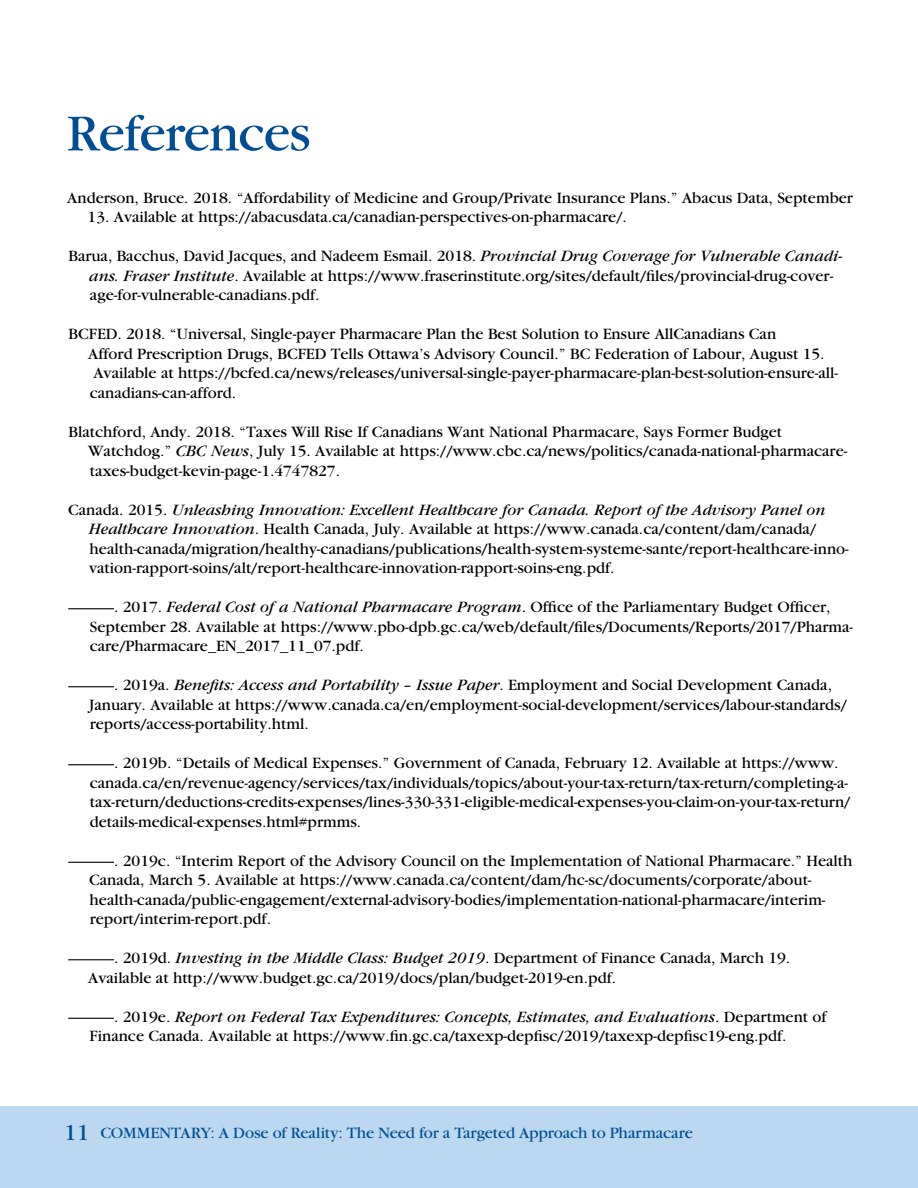
<style>
.page{position:relative;width:918px;height:1188px;background:#fff}
.page>*{position:absolute;margin:0;border:0;box-sizing:border-box;transform-origin:0 0}
.t1{font:54px "Garamond";letter-spacing:-.02em;color:#004e93}
.t2{font:16.5px/19.5px "Garamond";color:#000}
.t3{font:16.5px "Garamond";letter-spacing:-.01em;color:#004e93}
.s1{font-style:italic}
.s2{font-size:24px}
</style>
<div class="page">
<div style="left:0;top:1106px;width:918px;height:82px;background:#bcd7f0"></div>
<hr style="left:69px;top:608px;width:45px;height:1px;background:#000">
<hr style="left:69px;top:686px;width:45px;height:1px;background:#000">
<hr style="left:69px;top:764px;width:45px;height:1px;background:#000">
<hr style="left:69px;top:862px;width:45px;height:1px;background:#000">
<hr style="left:69px;top:959px;width:45px;height:1px;background:#000">
<hr style="left:69px;top:1018px;width:45px;height:1px;background:#000">
<h1 class="t1" style="left:67px;top:105px;width:245px">References</h1>
<p class="t2" style="left:67px;top:188px;width:787px">Anderson, Bruce. 2018. “Affordability of Medicine and Group/Private Insurance Plans.” Abacus Data, September</p>
<p class="t2" style="left:88px;top:208px;width:541px">13. Available at https://abacusdata.ca/canadian-perspectives-on-pharmacare/.</p>
<p class="t2" style="left:89px;top:247px;width:755px;text-indent:-21px">Barua, Bacchus, David Jacques, and Nadeem Esmail. 2018. <span class="s1">Provincial Drug Coverage for Vulnerable Canadi&shy;ans. Fraser Institute</span>. Available at https://www.fraserinstitute.org/sites/default/files/provincial-drug-cover&shy;age-for-vulnerable-canadians.pdf.</p>
<p class="t2" style="left:69px;top:325px;width:709px">BCFED. 2018. “Universal, Single-payer Pharmacare Plan the Best Solution to Ensure AllCanadians Can</p>
<p class="t2" style="left:88px;top:344px;width:738px">Afford Prescription Drugs, BCFED Tells Ottawa’s Advisory Council.” BC Federation of Labour, August 15.</p>
<p class="t2" style="left:93px;top:364px;width:746px">Available at https://bcfed.ca/news/releases/universal-single-payer-pharmacare-plan-best-solution-ensure-all-</p>
<p class="t2" style="left:90px;top:383px;width:148px">canadians-can-afford.</p>
<p class="t2" style="left:88px;top:422px;width:761px;text-indent:-20px">Blatchford, Andy. 2018. “Taxes Will Rise If Canadians Want National Pharmacare, Says Former Budget<br>Watchdog.” <span class="s1">CBC News</span>, July 15. Available at https://www.cbc.ca/news/politics/canada-national-pharmacare&shy;taxes-budget-kevin-page-1.4747827.</p>
<p class="t2" style="left:89px;top:500px;width:762px;text-indent:-21px">Canada. 2015. <span class="s1">Unleashing Innovation: Excellent Healthcare for Canada. Report of the Advisory Panel on Healthcare Innovation</span>. Health Canada, July. Available at https://www.canada.ca/content/dam/canada/ health-canada/migration/healthy-canadians/publications/health-system-systeme-sante/report-healthcare-inno&shy;vation-rapport-soins/alt/report-healthcare-innovation-rapport-soins-eng.pdf.</p>
<p class="t2" style="left:90px;top:598px;width:765px;text-indent:24px">. 2017. <span class="s1">Federal Cost of a National Pharmacare Program</span>. Office of the Parliamentary Budget Officer,<br>September 28. Available at https://www.pbo-dpb.gc.ca/web/default/files/Documents/Reports/2017/Pharma&shy;care/Pharmacare_EN_2017_11_07.pdf.</p>
<p class="t2" style="left:89px;top:676px;width:759px;text-indent:25px">. 2019a. <span class="s1">Benefits: Access and Portability – Issue Paper</span>. Employment and Social Development Canada,<br>January. Available at https://www.canada.ca/en/employment-social-development/services/labour-standards/ reports/access-portability.html.</p>
<p class="t2" style="left:90px;top:754px;width:762px;text-indent:24px">. 2019b. “Details of Medical Expenses.” Government of Canada, February 12. Available at https://www. canada.ca/en/revenue-agency/services/tax/individuals/topics/about-your-tax-return/tax-return/completing-a&shy;tax-return/deductions-credits-expenses/lines-330-331-eligible-medical-expenses-you-claim-on-your-tax-return/ details-medical-expenses.html#prmms.</p>
<p class="t2" style="left:89px;top:851px;width:765px;text-indent:25px">. 2019c. “Interim Report of the Advisory Council on the Implementation of National Pharmacare.” Health Canada, March 5. Available at https://www.canada.ca/content/dam/hc-sc/documents/corporate/about&shy;health-canada/public-engagement/external-advisory-bodies/implementation-national-pharmacare/interim&shy;report/interim-report.pdf.</p>
<p class="t2" style="left:88px;top:949px;width:703px;text-indent:26px">. 2019d. <span class="s1">Investing in the Middle Class: Budget 2019</span>. Department of Finance Canada, March 19.<br>Available at http://www.budget.gc.ca/2019/docs/plan/budget-2019-en.pdf.</p>
<p class="t2" style="left:89px;top:1007px;width:739px;text-indent:25px">. 2019e. <span class="s1">Report on Federal Tax Expenditures: Concepts, Estimates, and Evaluations</span>. Department of<br>Finance Canada. Available at https://www.fin.gc.ca/taxexp-depfisc/2019/taxexp-depfisc19-eng.pdf.</p>
<p class="t3" style="left:64px;top:1125px;width:630px"><span class="s2">11</span> COMMENTARY: A Dose of Reality: The Need for a Targeted Approach to Pharmacare</p>
</div>
